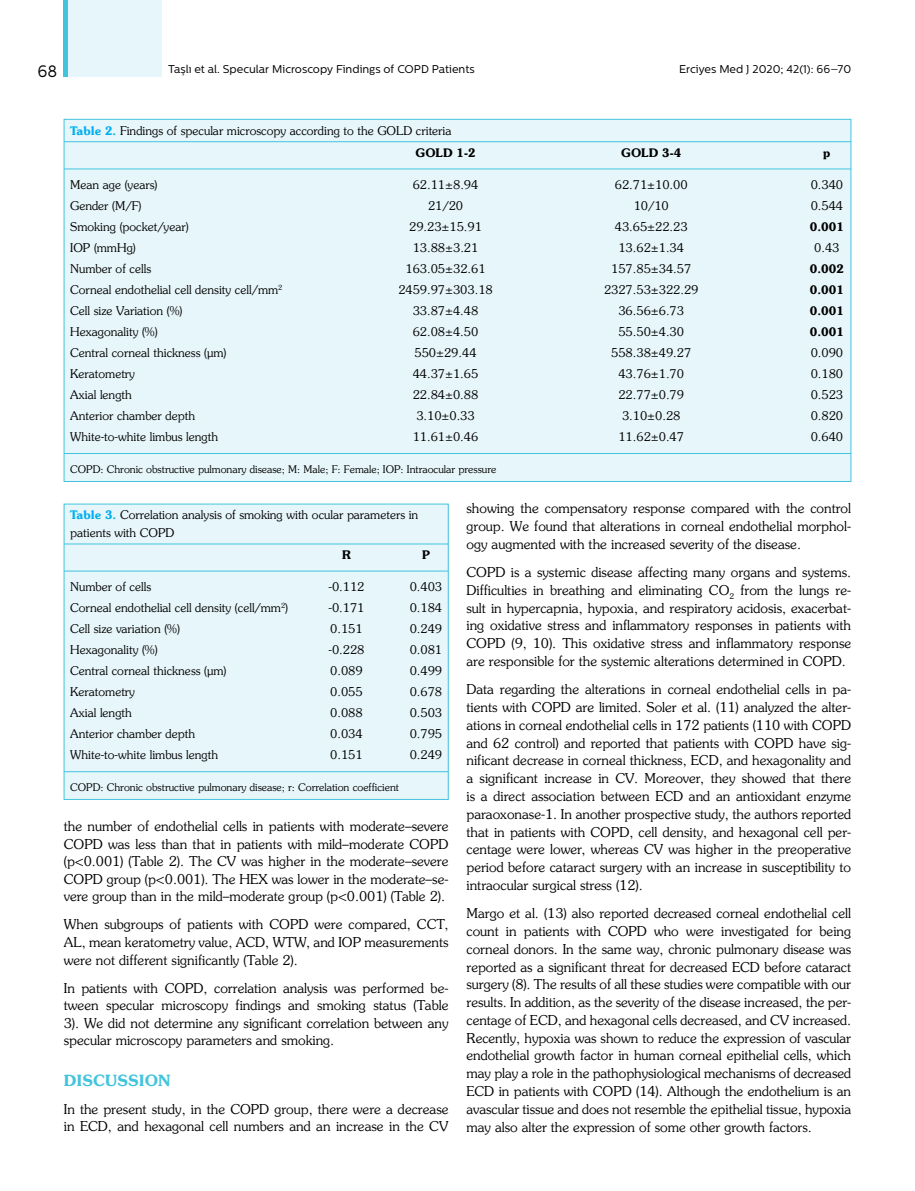
<style>
.page{position:relative;width:915px;height:1191px;background:#fff}
.page>*{position:absolute;margin:0;border:0;box-sizing:border-box;transform-origin:0 0}
.t1{font:16.5px "Centrale Sans";color:#000}
.t2{font:700 15.75px "Souvenir";color:#42c4dd}
.t3{font:13.5px/17.7px "Souvenir";color:#000;text-align:justify}
.t4{font:12px/22.8px "Souvenir";color:#000}
.t5{font:700 12px "Souvenir";color:#000}
.t6{font:11.25px "Centrale Sans";color:#000}
.t7{font:10.5px "Souvenir";color:#000}
.s1{font-weight:700;color:#00aeef}
.s2{font-weight:700}
</style>
<div class="page">
<div style="left:64px;top:0;width:98px;height:77px;background:#e7f6fa"></div>
<hr style="left:64px;top:0;width:4px;height:77px;background:#42c4dd">
<div style="left:64px;top:119px;width:786px;height:363px;background:#e7f6fa;border:1px solid #42c4dd"></div>
<hr style="left:64px;top:141px;width:786px;height:1px;background:#42c4dd">
<hr style="left:64px;top:453px;width:786px;height:1px;background:#42c4dd">
<hr style="left:64px;top:169px;width:786px;height:1px;background:#42c4dd">
<div style="left:64px;top:504px;width:384px;height:295px;background:#e7f6fa"></div>
<hr style="left:64px;top:544px;width:384px;height:1px;background:#42c4dd">
<hr style="left:64px;top:771px;width:384px;height:1px;background:#42c4dd">
<hr style="left:64px;top:571px;width:384px;height:1px;background:#42c4dd">
<p class="t1" style="left:37px;top:61px;width:21px">68</p>
<p class="t6" style="left:168px;top:62px;width:308px">Taşlı et al. Specular Microscopy Findings of COPD Patients</p>
<p class="t6" style="left:678px;top:62px;width:173px">Erciyes Med J 2020; 42(1): 66–70</p>
<p class="t4" style="left:415px;top:119px;width:62px;text-indent:-345px"><span class="s1">Table 2.</span> Findings of specular microscopy according to the GOLD criteria<br><span class="s2">GOLD 1-2</span></p>
<p class="t5" style="left:621px;top:146px;width:62px">GOLD 3-4</p>
<p class="t5" style="left:823px;top:146px;width:9px">p</p>
<p class="t4" style="left:70px;top:173px;width:89px">Mean age (years)</p>
<p class="t4" style="left:412px;top:173px;width:67px">62.11±8.94</p>
<p class="t4" style="left:614px;top:173px;width:74px">62.71±10.00</p>
<p class="t4" style="left:810px;top:173px;width:34px">0.340</p>
<p class="t4" style="left:70px;top:194px;width:73px">Gender (M/F)</p>
<p class="t4" style="left:428px;top:194px;width:37px">21/20</p>
<p class="t4" style="left:633px;top:194px;width:37px">10/10</p>
<p class="t4" style="left:810px;top:194px;width:34px">0.544</p>
<p class="t4" style="left:70px;top:215px;width:120px">Smoking (pocket/year)</p>
<p class="t4" style="left:409px;top:215px;width:74px">29.23±15.91</p>
<p class="t4" style="left:614px;top:215px;width:74px">43.65±22.23</p>
<p class="t5" style="left:809px;top:219px;width:36px">0.001</p>
<p class="t4" style="left:70px;top:236px;width:67px">IOP (mmHg)</p>
<p class="t4" style="left:412px;top:236px;width:67px">13.88±3.21</p>
<p class="t4" style="left:618px;top:236px;width:67px">13.62±1.34</p>
<p class="t4" style="left:814px;top:236px;width:27px">0.43</p>
<p class="t4" style="left:70px;top:257px;width:82px">Number of cells</p>
<p class="t4" style="left:405px;top:257px;width:81px">163.05±32.61</p>
<p class="t4" style="left:611px;top:257px;width:81px">157.85±34.57</p>
<p class="t5" style="left:809px;top:261px;width:36px">0.002</p>
<p class="t4" style="left:70px;top:278px;width:214px">Corneal endothelial cell density cell/mm<sup>2</sup></p>
<p class="t4" style="left:398px;top:278px;width:96px">2459.97±303.18</p>
<p class="t4" style="left:603px;top:278px;width:96px">2327.53±322.29</p>
<p class="t5" style="left:809px;top:282px;width:36px">0.001</p>
<p class="t4" style="left:70px;top:299px;width:114px">Cell size Variation (%)</p>
<p class="t4" style="left:412px;top:299px;width:67px">33.87±4.48</p>
<p class="t4" style="left:618px;top:299px;width:67px">36.56±6.73</p>
<p class="t5" style="left:809px;top:303px;width:36px">0.001</p>
<p class="t4" style="left:70px;top:320px;width:89px">Hexagonality (%)</p>
<p class="t4" style="left:412px;top:320px;width:67px">62.08±4.50</p>
<p class="t4" style="left:618px;top:320px;width:67px">55.50±4.30</p>
<p class="t5" style="left:809px;top:324px;width:36px">0.001</p>
<p class="t4" style="left:70px;top:341px;width:157px">Central corneal thickness (µm)</p>
<p class="t4" style="left:414px;top:341px;width:63px">550±29.44</p>
<p class="t4" style="left:611px;top:341px;width:81px">558.38±49.27</p>
<p class="t4" style="left:810px;top:341px;width:34px">0.090</p>
<p class="t4" style="left:70px;top:362px;width:66px">Keratometry</p>
<p class="t4" style="left:412px;top:362px;width:67px">44.37±1.65</p>
<p class="t4" style="left:618px;top:362px;width:67px">43.76±1.70</p>
<p class="t4" style="left:810px;top:362px;width:34px">0.180</p>
<p class="t4" style="left:70px;top:383px;width:63px">Axial length</p>
<p class="t4" style="left:412px;top:383px;width:67px">22.84±0.88</p>
<p class="t4" style="left:618px;top:383px;width:67px">22.77±0.79</p>
<p class="t4" style="left:810px;top:383px;width:34px">0.523</p>
<p class="t4" style="left:70px;top:404px;width:126px">Anterior chamber depth</p>
<p class="t4" style="left:416px;top:404px;width:60px">3.10±0.33</p>
<p class="t4" style="left:621px;top:404px;width:60px">3.10±0.28</p>
<p class="t4" style="left:810px;top:404px;width:34px">0.820</p>
<p class="t4" style="left:70px;top:425px;width:149px">White-to-white limbus length</p>
<p class="t4" style="left:412px;top:425px;width:67px">11.61±0.46</p>
<p class="t4" style="left:618px;top:425px;width:67px">11.62±0.47</p>
<p class="t4" style="left:810px;top:425px;width:34px">0.640</p>
<p class="t7" style="left:70px;top:463px;width:427px">COPD: Chronic obstructive pulmonary disease; M: Male; F: Female; IOP: Intraocular pressure</p>
<p class="t4" style="left:70px;top:506px;width:349px;line-height:17.2px"><span class="s1">Table 3.</span> Correlation analysis of smoking with ocular parameters in patients with COPD</p>
<p class="t5" style="left:342px;top:547px;width:10px">R</p>
<p class="t5" style="left:422px;top:547px;width:9px">P</p>
<p class="t4" style="left:70px;top:575px;width:82px">Number of cells</p>
<p class="t4" style="left:328px;top:575px;width:37px">-0.112</p>
<p class="t4" style="left:409px;top:575px;width:34px">0.403</p>
<p class="t4" style="left:70px;top:596px;width:219px">Corneal endothelial cell density (cell/mm<sup>2</sup>)</p>
<p class="t4" style="left:328px;top:596px;width:37px">-0.171</p>
<p class="t4" style="left:409px;top:596px;width:34px">0.184</p>
<p class="t4" style="left:70px;top:617px;width:111px">Cell size variation (%)</p>
<p class="t4" style="left:330px;top:617px;width:34px">0.151</p>
<p class="t4" style="left:409px;top:617px;width:34px">0.249</p>
<p class="t4" style="left:70px;top:638px;width:89px">Hexagonality (%)</p>
<p class="t4" style="left:328px;top:638px;width:37px">-0.228</p>
<p class="t4" style="left:409px;top:638px;width:34px">0.081</p>
<p class="t4" style="left:70px;top:659px;width:157px">Central corneal thickness (µm)</p>
<p class="t4" style="left:330px;top:659px;width:34px">0.089</p>
<p class="t4" style="left:409px;top:659px;width:34px">0.499</p>
<p class="t4" style="left:70px;top:680px;width:66px">Keratometry</p>
<p class="t4" style="left:330px;top:680px;width:34px">0.055</p>
<p class="t4" style="left:409px;top:680px;width:34px">0.678</p>
<p class="t4" style="left:70px;top:701px;width:63px">Axial length</p>
<p class="t4" style="left:330px;top:701px;width:34px">0.088</p>
<p class="t4" style="left:409px;top:701px;width:34px">0.503</p>
<p class="t4" style="left:70px;top:722px;width:126px">Anterior chamber depth</p>
<p class="t4" style="left:330px;top:722px;width:34px">0.034</p>
<p class="t4" style="left:409px;top:722px;width:34px">0.795</p>
<p class="t4" style="left:70px;top:743px;width:149px">White-to-white limbus length</p>
<p class="t4" style="left:330px;top:743px;width:34px">0.151</p>
<p class="t4" style="left:409px;top:743px;width:34px">0.249</p>
<p class="t7" style="left:70px;top:781px;width:330px">COPD: Chronic obstructive pulmonary disease; r: Correlation coefficient</p>
<p class="t3" style="left:466px;top:499px;width:386px">showing the compensatory response compared with the control group. We found that alterations in corneal endothelial morphol&shy;ogy augmented with the increased severity of the disease.</p>
<p class="t3" style="left:466px;top:563px;width:386px">COPD is a systemic disease affecting many organs and systems.<br>Difficulties in breathing and eliminating CO<sub>2</sub> from the lungs re&shy;sult in hypercapnia, hypoxia, and respiratory acidosis, exacerbat&shy;ing oxidative stress and inflammatory responses in patients with COPD (9, 10). This oxidative stress and inflammatory response are responsible for the systemic alterations determined in COPD.</p>
<p class="t3" style="left:466px;top:680px;width:386px">Data regarding the alterations in corneal endothelial cells in pa&shy;tients with COPD are limited. Soler et al. (11) analyzed the alter&shy;ations in corneal endothelial cells in 172 patients (110 with COPD and 62 control) and reported that patients with COPD have sig&shy;nificant decrease in corneal thickness, ECD, and hexagonality and a significant increase in CV. Moreover, they showed that there is a direct association between ECD and an antioxidant enzyme paraoxonase-1. In another prospective study, the authors reported that in patients with COPD, cell density, and hexagonal cell per&shy;centage were lower, whereas CV was higher in the preoperative period before cataract surgery with an increase in susceptibility to intraocular surgical stress (12).</p>
<p class="t3" style="left:466px;top:904px;width:386px">Margo et al. (13) also reported decreased corneal endothelial cell count in patients with COPD who were investigated for being corneal donors. In the same way, chronic pulmonary disease was reported as a significant threat for decreased ECD before cataract surgery (8). The results of all these studies were compatible with our results. In addition, as the severity of the disease increased, the per&shy;centage of ECD, and hexagonal cells decreased, and CV increased.<br>Recently, hypoxia was shown to reduce the expression of vascular endothelial growth factor in human corneal epithelial cells, which may play a role in the pathophysiological mechanisms of decreased ECD in patients with COPD (14). Although the endothelium is an avascular tissue and does not resemble the epithelial tissue, hypoxia may also alter the expression of some other growth factors.</p>
<p class="t3" style="left:64px;top:817px;width:386px">the number of endothelial cells in patients with moderate–severe COPD was less than that in patients with mild–moderate COPD (p&lt;0.001) (Table 2). The CV was higher in the moderate–severe COPD group (p&lt;0.001). The HEX was lower in the moderate–se&shy;vere group than in the mild–moderate group (p&lt;0.001) (Table 2).</p>
<p class="t3" style="left:64px;top:915px;width:386px">When subgroups of patients with COPD were compared, CCT, AL, mean keratometry value, ACD, WTW, and IOP measurements were not different significantly (Table 2).</p>
<p class="t3" style="left:64px;top:979px;width:386px">In patients with COPD, correlation analysis was performed be&shy;tween specular microscopy findings and smoking status (Table 3). We did not determine any significant correlation between any specular microscopy parameters and smoking.</p>
<p class="t2" style="left:64px;top:1070px;width:108px">DISCUSSION</p>
<p class="t3" style="left:64px;top:1100px;width:386px">In the present study, in the COPD group, there were a decrease in ECD, and hexagonal cell numbers and an increase in the CV</p>
</div>
